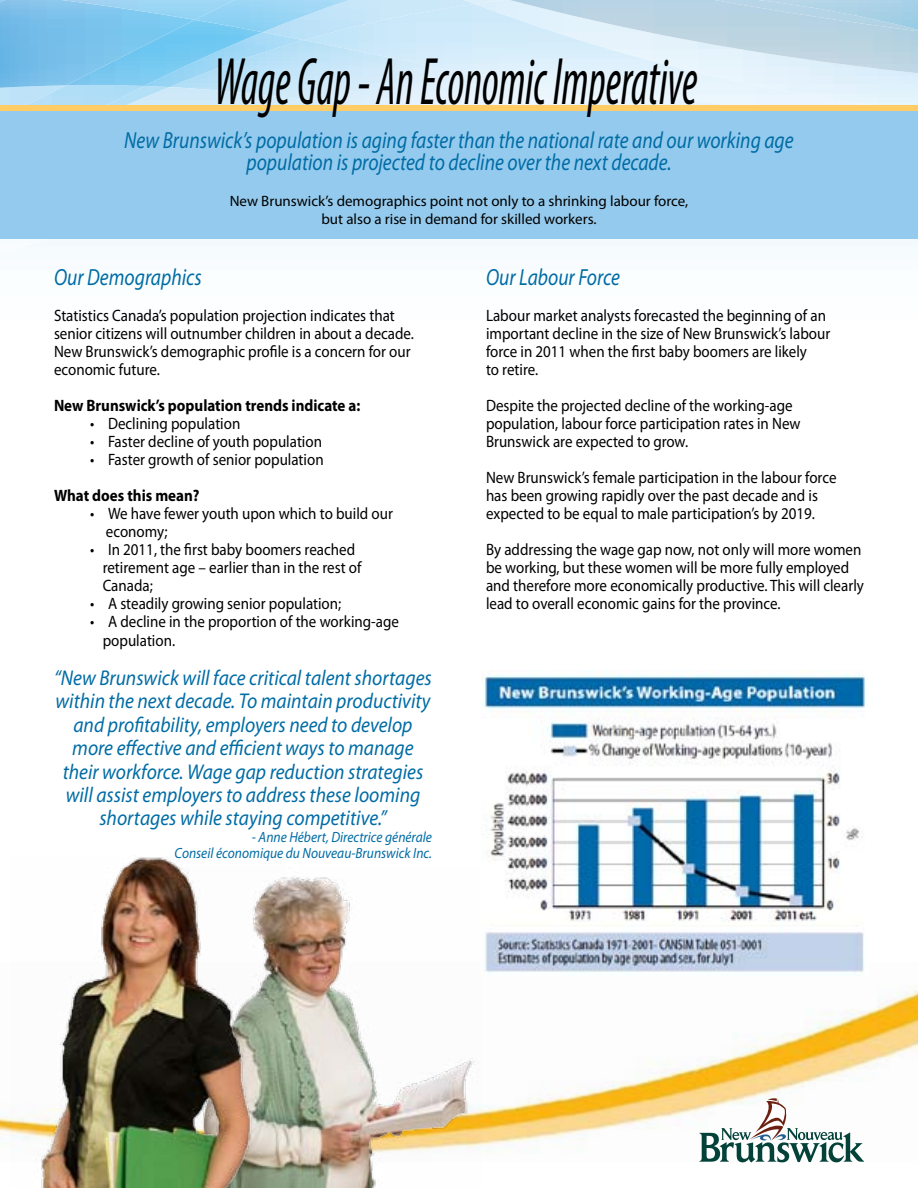
<style>
.page{position:relative;width:918px;height:1188px;background:#fff}
.page>*{position:absolute;margin:0;border:0;box-sizing:border-box;transform-origin:0 0}
.t1{font:italic condensed 67.5px "Myriad Pro";color:#000;scale:.67 1}
.t2{font:italic 23.4px/21.6px "Myriad Pro";color:#006ca5;text-align:center;scale:.83 1}
.t3{font:italic 21.45px/23.4px "Myriad Pro";color:#006ca5;text-align:center;scale:.91 1}
.t4{font:16.5px/18px "Myriad Pro";color:#000;scale:.91 1}
.t5{font:700 16.5px "Myriad Pro";color:#000;scale:.91 1}
.t6{font:15px/18px "Myriad Pro";color:#000;text-align:center}
.t7{font:italic 14.85px/16.2px "Myriad Pro";color:#006ca5;text-align:right;scale:.91 1}
</style>
<div class="page">
<svg style="left:0;top:0;width:918px;height:247px;background:#c0e1f4"></svg>
<div style="left:0;top:111px;width:918px;height:127px;background:#94caed"></div>
<img style="left:0;top:990px;width:918px;height:163px">
<svg style="left:699px;top:1098px;width:165px;height:65px"></svg>
<img style="left:286px;top:876px;width:196px;height:312px">
<img style="left:11px;top:857px;width:275px;height:331px">
<div style="left:0;top:105px;width:918px;height:6px;background:#fc6"></div>
<img style="left:482px;top:670px;width:384px;height:303px">
<h1 class="t1" style="left:214px;top:40px;width:723px">Wage Gap - An Economic Imperative</h1>
<h2 class="t2" style="left:124px;top:129px;width:808px">New Brunswick’s population is aging faster than the national rate and our working age population is projected to decline over the next decade.</h2>
<p class="t6" style="left:230px;top:191px;width:460px">New Brunswick’s demographics point not only to a shrinking labour force, but also a rise in demand for skilled workers.</p>
<h2 class="t2" style="left:54px;top:266px;width:180px">Our Demographics</h2>
<p class="t4" style="left:54px;top:306px;width:397px">Statistics Canada’s population projection indicates that senior citizens will outnumber children in about a decade.<br>New Brunswick’s demographic profile is a concern for our economic future.</p>
<p class="t5" style="left:54px;top:394px;width:338px">New Brunswick’s population trends indicate a:</p>
<p class="t4" style="left:90px;top:414px;width:167px">• Declining population</p>
<p class="t4" style="left:90px;top:432px;width:256px">• Faster decline of youth population</p>
<p class="t4" style="left:90px;top:450px;width:258px">• Faster growth of senior population</p>
<p class="t5" style="left:54px;top:484px;width:161px">What does this mean?</p>
<p class="t4" style="left:106px;top:504px;width:317px;text-indent:-16px">• We have fewer youth upon which to build our economy;</p>
<p class="t4" style="left:103px;top:540px;width:286px;text-indent:-13px">• In 2011, the first baby boomers reached retirement age – earlier than in the rest of<br>Canada;</p>
<p class="t4" style="left:90px;top:594px;width:278px">• A steadily growing senior population;</p>
<p class="t4" style="left:103px;top:611px;width:327px;line-height:19.8px;text-indent:-13px">• A decline in the proportion of the working-age population.</p>
<p class="t3" style="left:54px;top:666px;width:416px">“New Brunswick will face critical talent shortages within the next decade. To maintain productivity and profitability, employers need to develop more effective and efficient ways to manage their workforce. Wage gap reduction strategies will assist employers to address these looming shortages while staying competitive.”</p>
<p class="t7" style="left:175px;top:828px;width:284px">- Anne Hébert, Directrice générale<br>Conseil économique du Nouveau-Brunswick Inc.</p>
<h2 class="t2" style="left:486px;top:266px;width:163px">Our Labour Force</h2>
<p class="t4" style="left:486px;top:306px;width:380px">Labour market analysts forecasted the beginning of an important decline in the size of New Brunswick’s labour force in 2011 when the first baby boomers are likely<br>to retire.</p>
<p class="t4" style="left:486px;top:396px;width:347px">Despite the projected decline of the working-age population, labour force participation rates in New<br>Brunswick are expected to grow.</p>
<p class="t4" style="left:486px;top:468px;width:387px">New Brunswick’s female participation in the labour force has been growing rapidly over the past decade and is expected to be equal to male participation’s by 2019.</p>
<p class="t4" style="left:486px;top:540px;width:417px">By addressing the wage gap now, not only will more women be working, but these women will be more fully employed and therefore more economically productive. This will clearly lead to overall economic gains for the province.</p>
</div>
